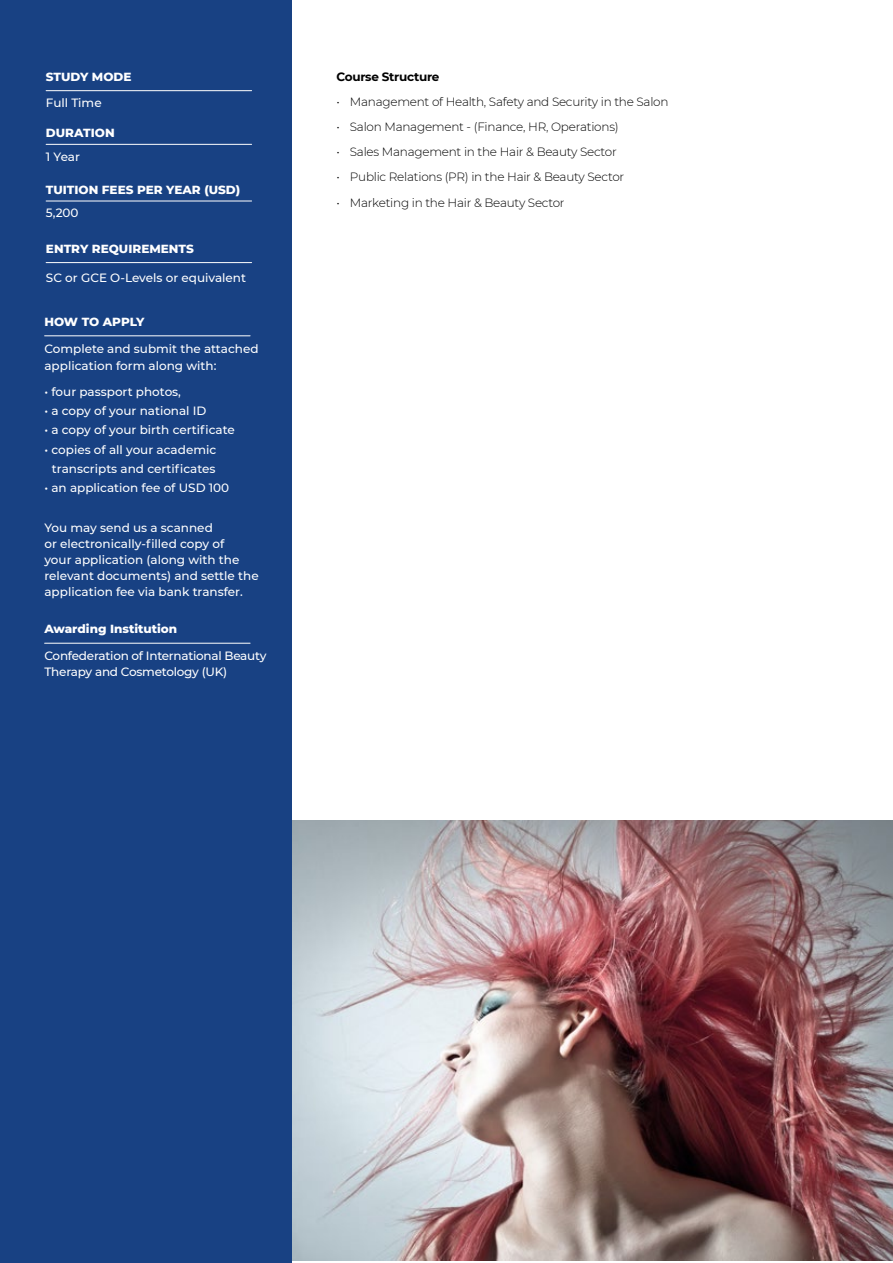
<style>
.page{position:relative;width:893px;height:1263px;background:#fff}
.page>*{position:absolute;margin:0;border:0;box-sizing:border-box;transform-origin:0 0}
.t1{font:500 12px/16.2px "Montserrat";color:#fff}
.t2{font:300 12px "Montserrat";letter-spacing:-.02em;color:#000}
.t3{font:800 12px "Montserrat";color:#fff}
.t4{font:500 12px/16.2px "Montserrat";letter-spacing:-.02em;color:#fff}
.t5{font:700 12px "Montserrat";letter-spacing:-.02em;color:#000}
</style>
<div class="page">
<img style="left:292px;top:820px;width:601px;height:440px">
<div style="left:0;top:0;width:292px;height:1263px;background:#184183"></div>
<hr style="left:46px;top:90px;width:206px;height:1px;background:#fff">
<hr style="left:46px;top:144px;width:206px;height:1px;background:#fff">
<hr style="left:46px;top:201px;width:206px;height:1px;background:#fff">
<hr style="left:46px;top:262px;width:206px;height:1px;background:#fff">
<hr style="left:45px;top:336px;width:205px;height:1px;background:#fff">
<hr style="left:45px;top:643px;width:205px;height:1px;background:#fff">
<p class="t3" style="left:46px;top:71px;width:87px">STUDY MODE</p>
<p class="t1" style="left:46px;top:96px;width:57px">Full Time</p>
<p class="t3" style="left:46px;top:128px;width:70px">DURATION</p>
<p class="t1" style="left:46px;top:149px;width:35px">1 Year</p>
<p class="t3" style="left:46px;top:184px;width:196px">TUITION FEES PER YEAR (USD)</p>
<p class="t1" style="left:46px;top:206px;width:34px">5,200</p>
<p class="t3" style="left:46px;top:243px;width:149px">ENTRY REQUIREMENTS</p>
<p class="t1" style="left:46px;top:270px;width:202px">SC or GCE O-Levels or equivalent</p>
<p class="t3" style="left:44px;top:316px;width:102px">HOW TO APPLY</p>
<p class="t1" style="left:44px;top:342px;width:216px">Complete and submit the attached application form along with:</p>
<p class="t1" style="left:44px;top:383px;width:138px">• four passport photos,</p>
<p class="t1" style="left:44px;top:402px;width:164px">• a copy of your national ID</p>
<p class="t1" style="left:44px;top:421px;width:192px">• a copy of your birth certificate</p>
<p class="t1" style="left:44px;top:439px;width:173px;line-height:19.2px;text-align:center">• copies of all your academic transcripts and certificates</p>
<p class="t1" style="left:44px;top:479px;width:186px">• an application fee of USD 100</p>
<p class="t1" style="left:44px;top:520px;width:216px">You may send us a scanned<br>or electronically-filled copy of<br>your application (along with the relevant documents) and settle the application fee via bank transfer.</p>
<p class="t3" style="left:44px;top:623px;width:134px">Awarding Institution</p>
<p class="t4" style="left:44px;top:648px;width:223px">Confederation of International Beauty<br>Therapy and Cosmetology (UK)</p>
<p class="t5" style="left:336px;top:68px;width:105px">Course Structure</p>
<p class="t2" style="left:336px;top:93px;width:334px">• Management of Health, Safety and Security in the Salon</p>
<p class="t2" style="left:336px;top:119px;width:284px">• Salon Management - (Finance, HR, Operations)</p>
<p class="t2" style="left:336px;top:144px;width:282px">• Sales Management in the Hair &amp; Beauty Sector</p>
<p class="t2" style="left:336px;top:169px;width:289px">• Public Relations (PR) in the Hair &amp; Beauty Sector</p>
<p class="t2" style="left:336px;top:194px;width:230px">• Marketing in the Hair &amp; Beauty Sector</p>
</div>
